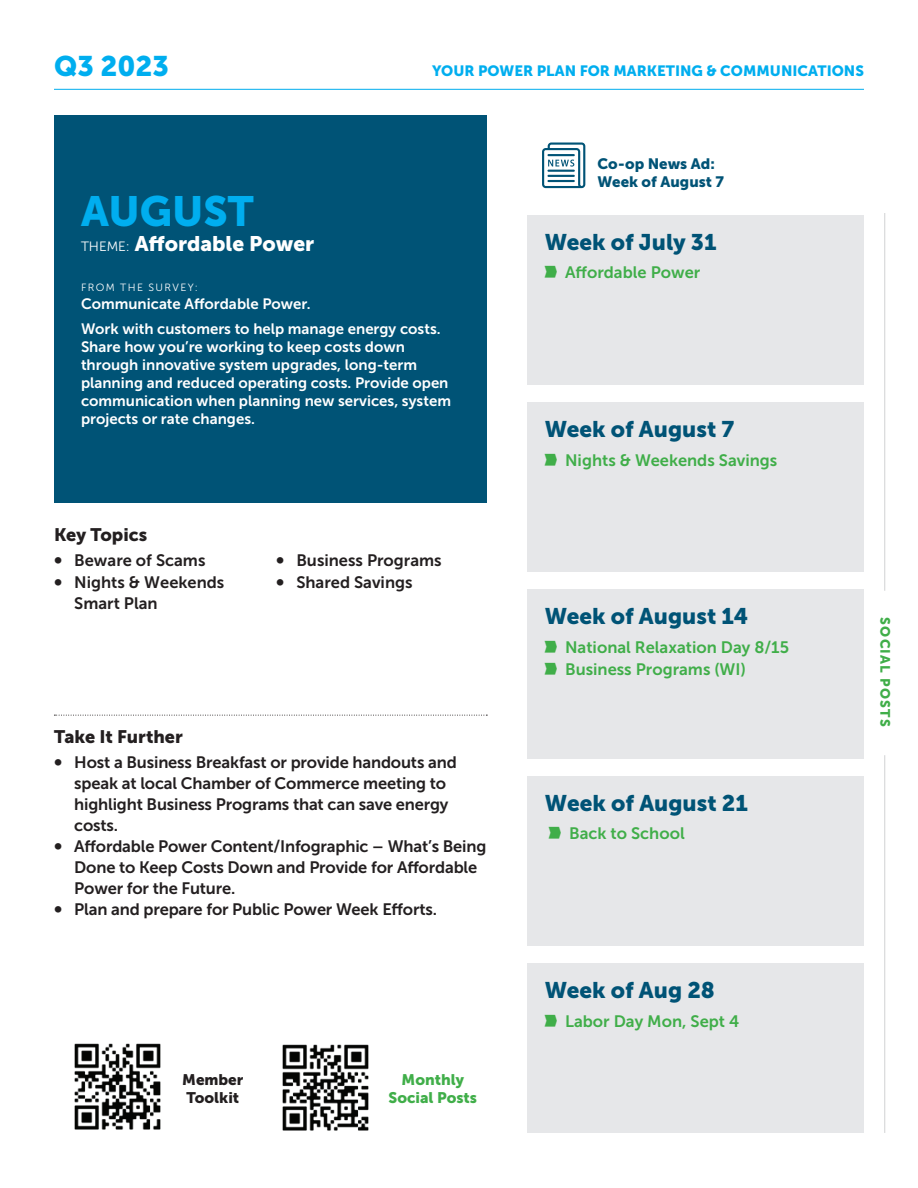
<style>
.page{position:relative;width:918px;height:1188px;background:#fff}
.page>*{position:absolute;margin:0;border:0;box-sizing:border-box;transform-origin:0 0}
.t1{font:42px "Museo Sans 900";color:#00aeef}
.t2{font:28.2px "Museo Sans 900";color:#00aeef}
.t3{font:22.5px "Museo Sans 900";color:#005376}
.t4{font:21px "Museo Sans 900";color:#fff}
.t5{font:18px "Museo Sans 900";color:#231f20}
.t6{font:16.5px/21px "Museo Sans 700";letter-spacing:-.01em;color:#231f20}
.t7{font:16.5px/22px "Museo Sans 700";color:#40ae49}
.t8{font:15.3px/18.3px "Museo Sans 900";color:#40ae49;text-align:center}
.t9{font:15.3px/18.3px "Museo Sans 900";color:#231f20}
.t10{font:15px/18px "Museo Sans 700";color:#fff}
.t11{font:15px/18px "Museo Sans 900";letter-spacing:.005em;color:#005376}
.t12{font:14.85px "Museo Sans 900";color:#00aeef}
.t13{font:13.5px "Museo Sans 900";letter-spacing:.085em;color:#40ae49}
.t14{font:10.5px "Museo Sans 300";letter-spacing:.13em;color:#fff}
.s1{font-family:"Museo Sans 300";font-size:13.5px}
.s2{font-size:19.5px}
.s3{font-family:"Arrow Matic"}
</style>
<div class="page">
<img style="left:74px;top:1043px;width:87px;height:87px">
<img style="left:282px;top:1044px;width:87px;height:87px">
<div style="left:527px;top:777px;width:337px;height:169px;background:#e6e7e9"></div>
<div style="left:527px;top:964px;width:337px;height:169px;background:#e6e7e9"></div>
<div style="left:527px;top:589px;width:337px;height:170px;background:#e6e7e9"></div>
<div style="left:527px;top:402px;width:337px;height:169px;background:#e6e7e9"></div>
<div style="left:527px;top:215px;width:337px;height:169px;background:#e6e7e9"></div>
<svg style="left:54px;top:715px;width:433px;height:1px"></svg>
<div style="left:54px;top:116px;width:433px;height:387px;background:#005376"></div>
<hr style="left:884px;top:213px;width:1px;height:378px;background:#d1d2d4">
<hr style="left:884px;top:755px;width:1px;height:378px;background:#d1d2d4">
<svg style="left:542px;top:143px;width:43px;height:45px"></svg>
<hr style="left:54px;top:89px;width:810px;height:1px;background:#00aeef">
<h2 class="t2" style="left:54px;top:50px;width:116px">Q3 2023</h2>
<p class="t12" style="left:432px;top:62px;width:433px">YOUR POWER PLAN FOR MARKETING &amp; COMMUNICATIONS</p>
<h1 class="t1" style="left:81px;top:188px;width:174px">AUGUST</h1>
<p class="t4" style="left:81px;top:232px;width:235px"><span class="s1">THEME:</span> Affordable Power</p>
<p class="t14" style="left:81px;top:282px;width:118px">FROM THE SURVEY:</p>
<p class="t10" style="left:81px;top:291px;width:361px;line-height:24.8px">Communicate Affordable Power.<br>Work with customers to help manage energy costs.</p>
<p class="t10" style="left:81px;top:338px;width:372px">Share how you’re working to keep costs down through innovative system upgrades, long-term planning and reduced operating costs. Provide open communication when planning new services, system projects or rate changes.</p>
<p class="t5" style="left:54px;top:524px;width:95px">Key Topics</p>
<p class="t6" style="left:54px;top:550px;width:153px"><span class="s2">•</span> Beware of Scams</p>
<p class="t6" style="left:74px;top:572px;width:152px;text-indent:-20px"><span class="s2">•</span> Nights &amp; Weekends<br>Smart Plan</p>
<p class="t6" style="left:276px;top:550px;width:167px"><span class="s2">•</span> Business Programs</p>
<p class="t6" style="left:276px;top:572px;width:138px"><span class="s2">•</span> Shared Savings</p>
<p class="t5" style="left:54px;top:726px;width:130px">Take It Further</p>
<p class="t6" style="left:74px;top:752px;width:384px;text-indent:-20px"><span class="s2">•</span> Host a Business Breakfast or provide handouts and speak at local Chamber of Commerce meeting to highlight Business Programs that can save energy costs.</p>
<p class="t6" style="left:74px;top:836px;width:414px;text-indent:-20px"><span class="s2">•</span> Affordable Power Content/Infographic – What’s Being<br>Done to Keep Costs Down and Provide for Affordable<br>Power for the Future.</p>
<p class="t6" style="left:54px;top:899px;width:384px"><span class="s2">•</span> Plan and prepare for Public Power Week Efforts.</p>
<p class="t9" style="left:182px;top:1070px;width:63px">Member<br>Toolkit</p>
<p class="t8" style="left:389px;top:1070px;width:90px">Monthly<br>Social Posts</p>
<p class="t11" style="left:597px;top:154px;width:128px">Co-op News Ad:<br>Week of August 7</p>
<h3 class="t3" style="left:545px;top:229px;width:173px">Week of July 31</h3>
<p class="t7" style="left:545px;top:262px;width:157px"><span class="s3">¬</span> Affordable Power</p>
<h3 class="t3" style="left:545px;top:416px;width:191px">Week of August 7</h3>
<p class="t7" style="left:545px;top:449px;width:234px"><span class="s3">¬</span> Nights &amp; Weekends Savings</p>
<h3 class="t3" style="left:545px;top:604px;width:205px">Week of August 14</h3>
<p class="t7" style="left:545px;top:636px;width:246px"><span class="s3">¬</span> National Relaxation Day 8/15 <span class="s3">¬</span> Business Programs (WI)</p>
<h3 class="t3" style="left:545px;top:791px;width:205px">Week of August 21</h3>
<p class="t7" style="left:549px;top:822px;width:137px"><span class="s3">¬</span> Back to School</p>
<h3 class="t3" style="left:545px;top:978px;width:172px">Week of Aug 28</h3>
<p class="t7" style="left:545px;top:1010px;width:196px"><span class="s3">¬</span> Labor Day Mon, Sept 4</p>
<p class="t13" style="left:893px;top:617px;width:111px;rotate:90deg">SOCIAL POSTS</p>
</div>
